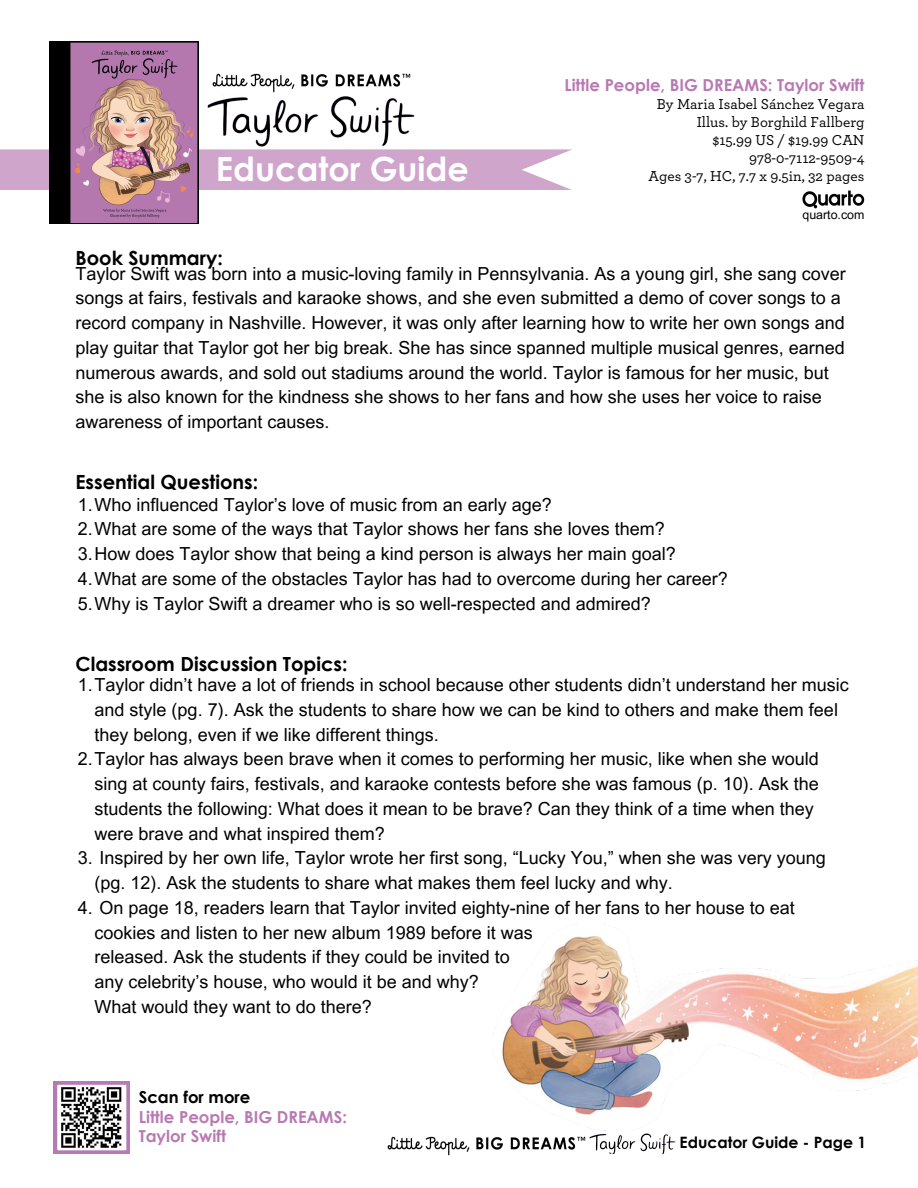
<style>
.page{position:relative;width:918px;height:1188px;background:#fff}
.page>*{position:absolute;margin:0;border:0;box-sizing:border-box;transform-origin:0 0}
.t1{font:700 33.3px "Century Gothic";color:#fff}
.t2{font:700 19.5px "Century Gothic";color:#000}
.t3{font:18px/24.8px "Arial MT Pro";color:#000}
.t4{font:700 16.5px/19.2px "Century Gothic";color:#b879b3}
.t5{font:700 15.6px "Century Gothic";color:#000}
.t6{font:500 15px/18px "Archer Pro";color:#000;text-align:right}
.t7{font:12.45px "Arial MT Pro";color:#000}
.s1{color:#000}
</style>
<div class="page">
<svg style="left:0;top:149px;width:572px;height:41px;background:#d2aacf"></svg>
<img style="left:212px;top:74px;width:199px;height:19px">
<img style="left:208px;top:96px;width:207px;height:50px">
<svg style="left:50px;top:42px;width:148px;height:182px;background:#9e7286"></svg>
<img style="left:493px;top:923px;width:425px;height:207px">
<img style="left:803px;top:190px;width:61px;height:18px">
<img style="left:388px;top:1137px;width:198px;height:19px">
<img style="left:590px;top:1133px;width:85px;height:21px">
<svg style="left:54px;top:1081px;width:75px;height:72px"></svg>
<img style="left:61px;top:1087px;width:62px;height:62px">
<p class="t1" style="left:216px;top:148px;width:255px">Educator Guide</p>
<p class="t4" style="left:564px;top:75px;width:302px">Little People, BIG DREAMS: Taylor Swift</p>
<p class="t6" style="left:648px;top:96px;width:218px">By Maria Isabel Sánchez Vegara<br>Illus. by Borghild Fallberg<br>$15.99 US / $19.99 CAN<br>978-0-7112-9509-4<br>Ages 3-7, HC, 7.7 x 9.5in, 32 pages</p>
<p class="t7" style="left:803px;top:210px;width:63px">quarto.com</p>
<h1 class="t2" style="left:75px;top:246px;width:149px">Book Summary:</h1>
<p class="t3" style="left:75px;top:263px;width:772px">Taylor Swift was born into a music-loving family in Pennsylvania. As a young girl, she sang cover songs at fairs, festivals and karaoke shows, and she even submitted a demo of cover songs to a record company in Nashville. However, it was only after learning how to write her own songs and play guitar that Taylor got her big break. She has since spanned multiple musical genres, earned numerous awards, and sold out stadiums around the world. Taylor is famous for her music, but she is also known for the kindness she shows to her fans and how she uses her voice to raise awareness of important causes.</p>
<h2 class="t2" style="left:75px;top:469px;width:184px">Essential Questions:</h2>
<p class="t3" style="left:78px;top:494px;width:475px">1.Who influenced Taylor’s love of music from an early age?</p>
<h5 class="t3" style="left:78px;top:519px;width:589px">2.What are some of the ways that Taylor shows her fans she loves them?</h5>
<p class="t3" style="left:78px;top:544px;width:600px">3.How does Taylor show that being a kind person is always her main goal?</p>
<p class="t3" style="left:78px;top:569px;width:652px">4.What are some of the obstacles Taylor has had to overcome during her career?</p>
<p class="t3" style="left:78px;top:593px;width:574px">5.Why is Taylor Swift a dreamer who is so well-respected and admired?</p>
<p class="t2" style="left:75px;top:651px;width:274px">Classroom Discussion Topics:</p>
<p class="t3" style="left:95px;top:675px;width:756px;text-indent:-17px">1.Taylor didn’t have a lot of friends in school because other students didn’t understand her music and style (pg. 7). Ask the students to share how we can be kind to others and make them feel they belong, even if we like different things.</p>
<p class="t3" style="left:95px;top:749px;width:726px;text-indent:-17px">2.Taylor has always been brave when it comes to performing her music, like when she would sing at county fairs, festivals, and karaoke contests before she was famous (p. 10). Ask the students the following: What does it mean to be brave? Can they think of a time when they were brave and what inspired them?</p>
<p class="t3" style="left:95px;top:848px;width:733px;text-indent:-17px">3. Inspired by her own life, Taylor wrote her first song, “Lucky You,” when she was very young (pg. 12). Ask the students to share what makes them feel lucky and why.</p>
<h2 class="t3" style="left:95px;top:897px;width:702px;text-indent:-17px">4. On page 18, readers learn that Taylor invited eighty-nine of her fans to her house to eat cookies and listen to her new album 1989 before it was<br>released. Ask the students if they could be invited to<br>any celebrity’s house, who would it be and why?<br>What would they want to do there?</h2>
<p class="t4" style="left:139px;top:1087px;width:210px"><span class="s1">Scan for more<br></span>Little People, BIG DREAMS:<br>Taylor Swift</p>
<p class="t5" style="left:680px;top:1133px;width:188px">Educator Guide - Page 1</p>
</div>
